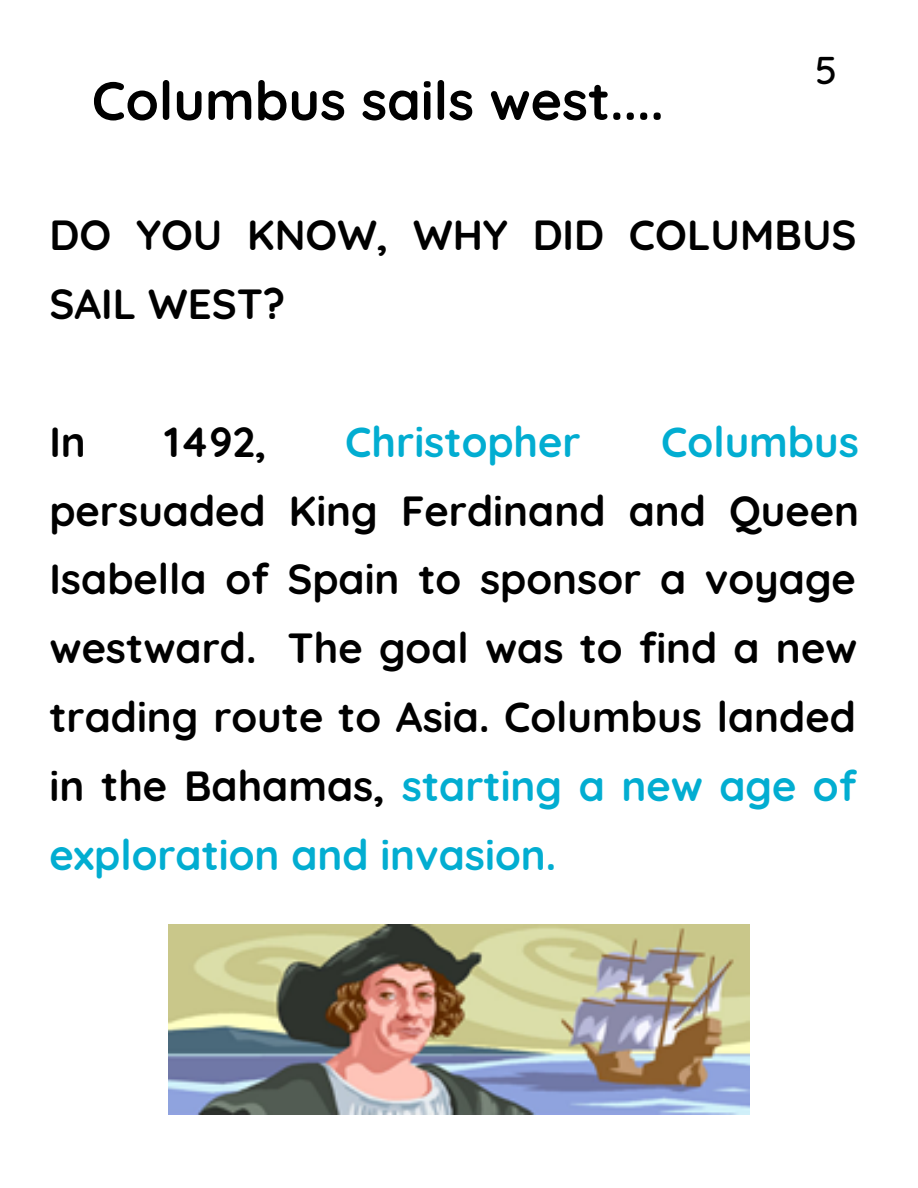
<style>
.page{position:relative;width:918px;height:1188px;background:#fff}
.page>*{position:absolute;margin:0;border:0;box-sizing:border-box;transform-origin:0 0}
.t1{font:700 54px "Quicksand";color:#000}
.t2{font:700 42px/68.8px "Quicksand";color:#000}
.t3{font:700 42px "Quicksand";color:#02add1}
.t4{font:500 39.45px "Quicksand";color:#000}
.s1{color:#02add1}
</style>
<div class="page">
<img style="left:169px;top:924px;width:580px;height:190px">
<p class="t1" style="left:92px;top:66px;width:574px">Columbus sails west....</p>
<p class="t4" style="left:815px;top:45px;width:24px">5</p>
<p class="t2" style="left:49px;top:200px;width:809px">DO YOU KNOW, WHY DID COLUMBUS<br>SAIL WEST?</p>
<p class="t2" style="left:49px;top:407px;width:38px">In</p>
<p class="t2" style="left:165px;top:407px;width:103px">1492,</p>
<p class="t3" style="left:345px;top:415px;width:237px">Christopher</p>
<p class="t3" style="left:661px;top:415px;width:199px">Columbus</p>
<p class="t2" style="left:49px;top:475px;width:811px;text-align:justify">persuaded King Ferdinand and Queen Isabella of Spain to sponsor a voyage westward. The goal was to find a new trading route to Asia. Columbus landed in the Bahamas, <span class="s1">starting a new age of exploration and invasion.</span></p>
</div>
